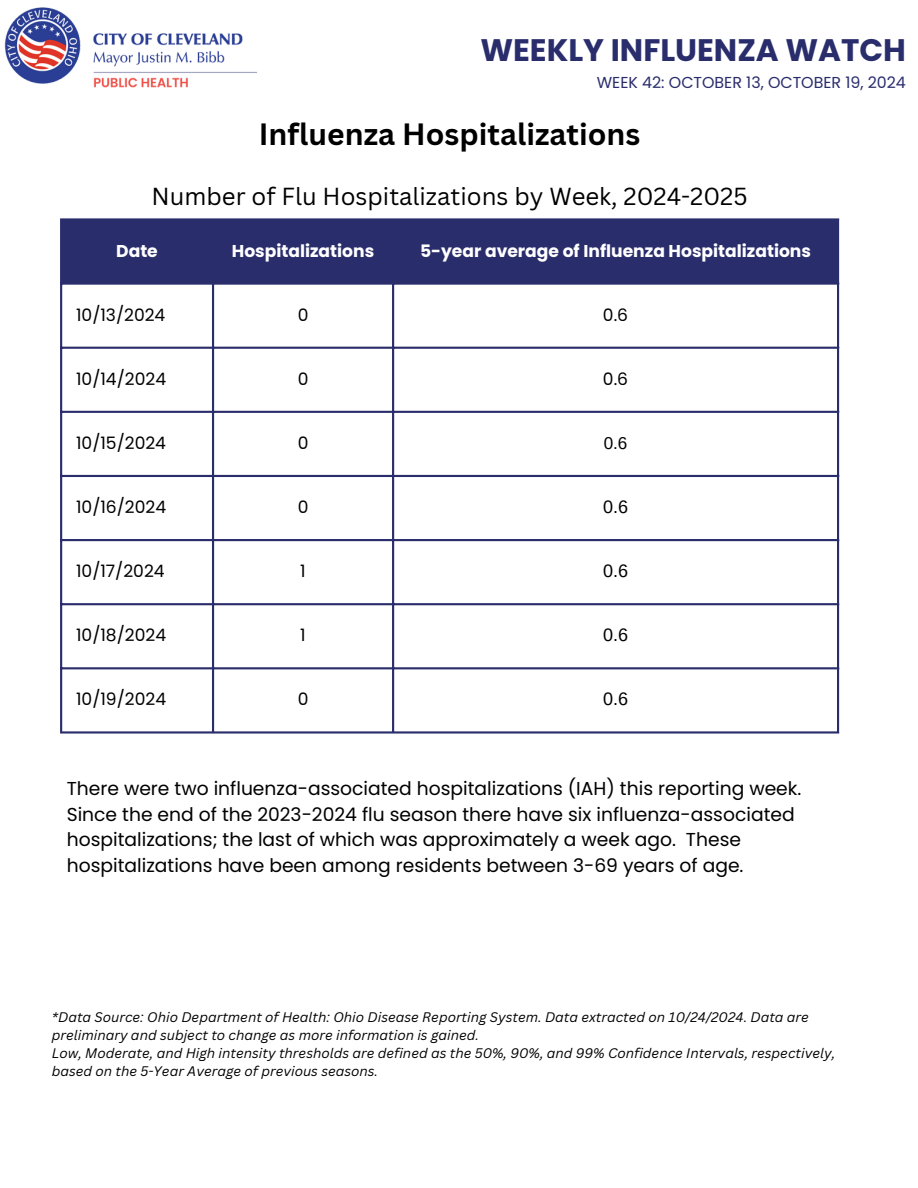
<style>
.page{position:relative;width:918px;height:1188px;background:#fff}
.page>*{position:absolute;margin:0;border:0;box-sizing:border-box;transform-origin:0 0}
.t1{font:700 31.2px "Poppins";color:#2a2d6c}
.t2{font:700 30px "Canva Sans";color:#000}
.t3{font:24px "Canva Sans";color:#000}
.t4{font:18.75px/25.8px "Poppins";color:#000}
.t5{font:18px "Arimo";color:#000}
.t6{font:17.1px "Poppins";color:#000}
.t7{font:700 17.1px "Poppins";color:#fff}
.t8{font:17.1px "Arimo";color:#000}
.t9{font:15.9px "Poppins";color:#2a2d6c}
.t10{font:italic 13.5px/18px "Canva Sans";color:#000}
</style>
<div class="page">
<img style="left:4px;top:7px;width:253px;height:81px">
<div style="left:62px;top:221px;width:775px;height:62px;background:#2a2d6c"></div>
<hr style="left:60px;top:221px;width:2px;height:510px;background:#2a2d6c">
<hr style="left:212px;top:221px;width:2px;height:510px;background:#2a2d6c">
<hr style="left:392px;top:221px;width:2px;height:510px;background:#2a2d6c">
<hr style="left:837px;top:221px;width:2px;height:510px;background:#2a2d6c">
<hr style="left:60px;top:218px;width:779px;height:3px;background:#2a2d6c">
<hr style="left:60px;top:283px;width:779px;height:2px;background:#2a2d6c">
<hr style="left:60px;top:347px;width:779px;height:2px;background:#2a2d6c">
<hr style="left:60px;top:411px;width:779px;height:2px;background:#2a2d6c">
<hr style="left:60px;top:475px;width:779px;height:2px;background:#2a2d6c">
<hr style="left:60px;top:539px;width:779px;height:2px;background:#2a2d6c">
<hr style="left:60px;top:603px;width:779px;height:2px;background:#2a2d6c">
<hr style="left:60px;top:667px;width:779px;height:2px;background:#2a2d6c">
<hr style="left:60px;top:731px;width:779px;height:3px;background:#2a2d6c">
<p class="t1" style="left:480px;top:28px;width:427px">WEEKLY INFLUENZA WATCH</p>
<p class="t9" style="left:597px;top:71px;width:311px">WEEK 42: OCTOBER 13, OCTOBER 19, 2024</p>
<p class="t2" style="left:259px;top:113px;width:383px">Influenza Hospitalizations</p>
<p class="t3" style="left:152px;top:179px;width:598px">Number of Flu Hospitalizations by Week, 2024-2025</p>
<p class="t7" style="left:116px;top:239px;width:43px">Date</p>
<p class="t7" style="left:232px;top:239px;width:144px">Hospitalizations</p>
<p class="t7" style="left:420px;top:239px;width:392px">5-year average of Influenza Hospitalizations</p>
<p class="t6" style="left:76px;top:303px;width:91px">10/13/2024</p>
<p class="t6" style="left:298px;top:303px;width:12px">0</p>
<p class="t6" style="left:603px;top:303px;width:27px">0.6</p>
<p class="t6" style="left:76px;top:367px;width:91px">10/14/2024</p>
<p class="t6" style="left:298px;top:367px;width:12px">0</p>
<p class="t6" style="left:603px;top:367px;width:27px">0.6</p>
<p class="t6" style="left:76px;top:431px;width:91px">10/15/2024</p>
<p class="t6" style="left:298px;top:431px;width:12px">0</p>
<p class="t8" style="left:604px;top:433px;width:25px">0.6</p>
<p class="t6" style="left:76px;top:495px;width:92px">10/16/2024</p>
<p class="t6" style="left:298px;top:495px;width:12px">0</p>
<p class="t5" style="left:603px;top:497px;width:27px">0.6</p>
<p class="t6" style="left:76px;top:559px;width:90px">10/17/2024</p>
<p class="t6" style="left:300px;top:559px;width:7px">1</p>
<p class="t5" style="left:603px;top:561px;width:27px">0.6</p>
<p class="t6" style="left:76px;top:623px;width:92px">10/18/2024</p>
<p class="t6" style="left:300px;top:623px;width:7px">1</p>
<p class="t5" style="left:603px;top:625px;width:27px">0.6</p>
<p class="t6" style="left:76px;top:687px;width:92px">10/19/2024</p>
<h3 class="t6" style="left:298px;top:687px;width:12px">0</h3>
<p class="t5" style="left:603px;top:689px;width:27px">0.6</p>
<h2 class="t4" style="left:67px;top:775px;width:736px">There were two influenza-associated hospitalizations (IAH) this reporting week.<br>Since the end of the 2023-2024 flu season there have six influenza-associated hospitalizations; the last of which was approximately a week ago. These hospitalizations have been among residents between 3-69 years of age.</h2>
<h4 class="t10" style="left:52px;top:1007px;width:759px">*Data Source: Ohio Department of Health: Ohio Disease Reporting System. Data extracted on 10/24/2024. Data are preliminary and subject to change as more information is gained.</h4>
<h1 class="t10" style="left:52px;top:1043px;width:785px">Low, Moderate, and High intensity thresholds are defined as the 50%, 90%, and 99% Confidence Intervals, respectively, based on the 5-Year Average of previous seasons.</h1>
</div>
